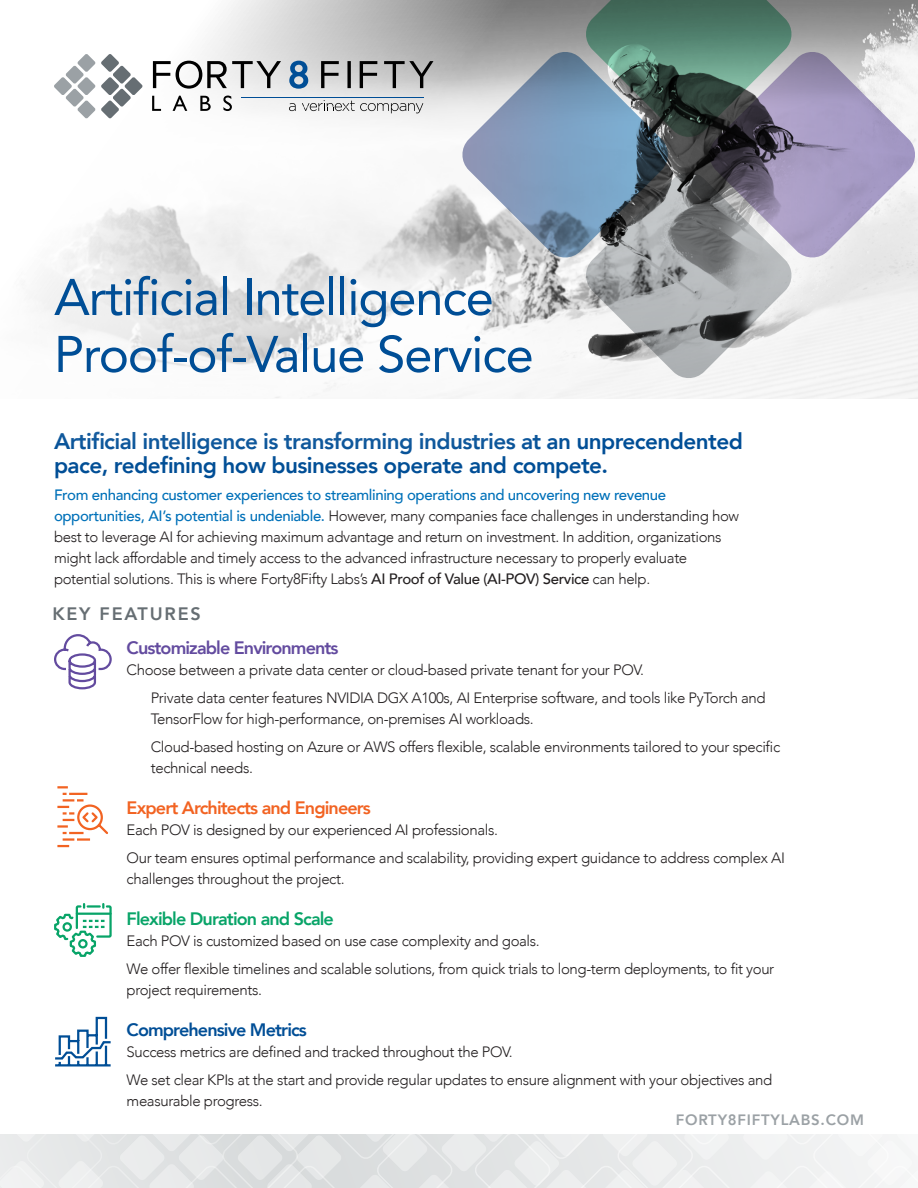
<style>
.page{position:relative;width:918px;height:1188px;background:#fff}
.page>*{position:absolute;margin:0;border:0;box-sizing:border-box;transform-origin:0 0}
.t1{font:51px/57px "Avenir";letter-spacing:-.025em;color:#004e96}
.t2{font:800 22.5px/24px "Avenir";letter-spacing:-.025em;color:#004e96}
.t3{font:800 18px "Avenir";letter-spacing:-.05em;color:#f26322}
.t4{font:800 18px "Avenir";letter-spacing:-.05em;color:#634b9f}
.t5{font:800 18px "Avenir";letter-spacing:-.05em;color:#08a468}
.t6{font:800 18px "Avenir";letter-spacing:-.05em;color:#004e96}
.t7{font:800 18px "Avenir";letter-spacing:.1em;color:#666e73}
.t8{font:300 15px/21px "Avenir";letter-spacing:-.025em;color:#231f20}
.t9{font:800 15px "Avenir";letter-spacing:.05em;color:#9ba1a5}
.s1{font-weight:500;color:#0071b9}
.s2{font-weight:500}
</style>
<div class="page">
<svg style="left:186px;top:0;width:732px;height:399px"></svg>
<svg style="left:54px;top:54px;width:89px;height:65px"></svg>
<svg style="left:152px;top:61px;width:281px;height:52px"></svg>
<hr style="left:241px;top:97px;width:182px;height:1px;background:#004e96">
<svg style="left:0;top:1134px;width:917px;height:54px"></svg>
<svg style="left:54px;top:634px;width:58px;height:56px"></svg>
<svg style="left:57px;top:786px;width:51px;height:61px"></svg>
<svg style="left:54px;top:903px;width:58px;height:54px"></svg>
<hr style="left:77px;top:913px;width:34px;height:2px;background:#08a468">
<svg style="left:55px;top:1016px;width:56px;height:51px"></svg>
<div style="left:0;top:177px;width:629px;height:297px;background:#fff;opacity:.75"></div>
<p class="t1" style="left:54px;top:267px;width:481px">Artificial Intelligence<br>Proof-of-Value Service</p>
<p class="t2" style="left:54px;top:429px;width:690px">Artificial intelligence is transforming industries at an unprecendented pace, redefining how businesses operate and compete.</p>
<p class="t8" style="left:54px;top:485px;width:687px"><span class="s1">From enhancing customer experiences to streamlining operations and uncovering new revenue opportunities, AI’s potential is undeniable.</span> However, many companies face challenges in understanding how best to leverage AI for achieving maximum advantage and return on investment. In addition, organizations might lack affordable and timely access to the advanced infrastructure necessary to properly evaluate potential solutions. This is where Forty8Fifty Labs’s <span class="s2">AI Proof of Value (AI-POV) Service</span> can help.</p>
<p class="t7" style="left:52px;top:600px;width:150px">KEY FEATURES</p>
<p class="t4" style="left:127px;top:634px;width:214px">Customizable Environments</p>
<p class="t8" style="left:127px;top:660px;width:519px">Choose between a private data center or cloud-based private tenant for your POV.</p>
<p class="t8" style="left:151px;top:688px;width:616px">Private data center features NVIDIA DGX A100s, AI Enterprise software, and tools like PyTorch and<br>TensorFlow for high-performance, on-premises AI workloads.</p>
<p class="t8" style="left:151px;top:736px;width:631px">Cloud-based hosting on Azure or AWS offers flexible, scalable environments tailored to your specific technical needs.</p>
<p class="t3" style="left:127px;top:794px;width:246px">Expert Architects and Engineers</p>
<p class="t8" style="left:127px;top:820px;width:373px">Each POV is designed by our experienced AI professionals.</p>
<p class="t8" style="left:127px;top:847px;width:660px">Our team ensures optimal performance and scalability, providing expert guidance to address complex AI challenges throughout the project.</p>
<p class="t5" style="left:127px;top:905px;width:209px">Flexible Duration and Scale</p>
<p class="t8" style="left:127px;top:931px;width:415px">Each POV is customized based on use case complexity and goals.</p>
<p class="t8" style="left:127px;top:958px;width:649px">We offer flexible timelines and scalable solutions, from quick trials to long-term deployments, to fit your project requirements.</p>
<p class="t6" style="left:127px;top:1016px;width:182px">Comprehensive Metrics</p>
<p class="t8" style="left:127px;top:1042px;width:388px">Success metrics are defined and tracked throughout the POV.</p>
<p class="t8" style="left:127px;top:1069px;width:647px">We set clear KPIs at the start and provide regular updates to ensure alignment with your objectives and measurable progress.</p>
<p class="t9" style="left:676px;top:1108px;width:190px">FORTY8FIFTYLABS.COM</p>
</div>
